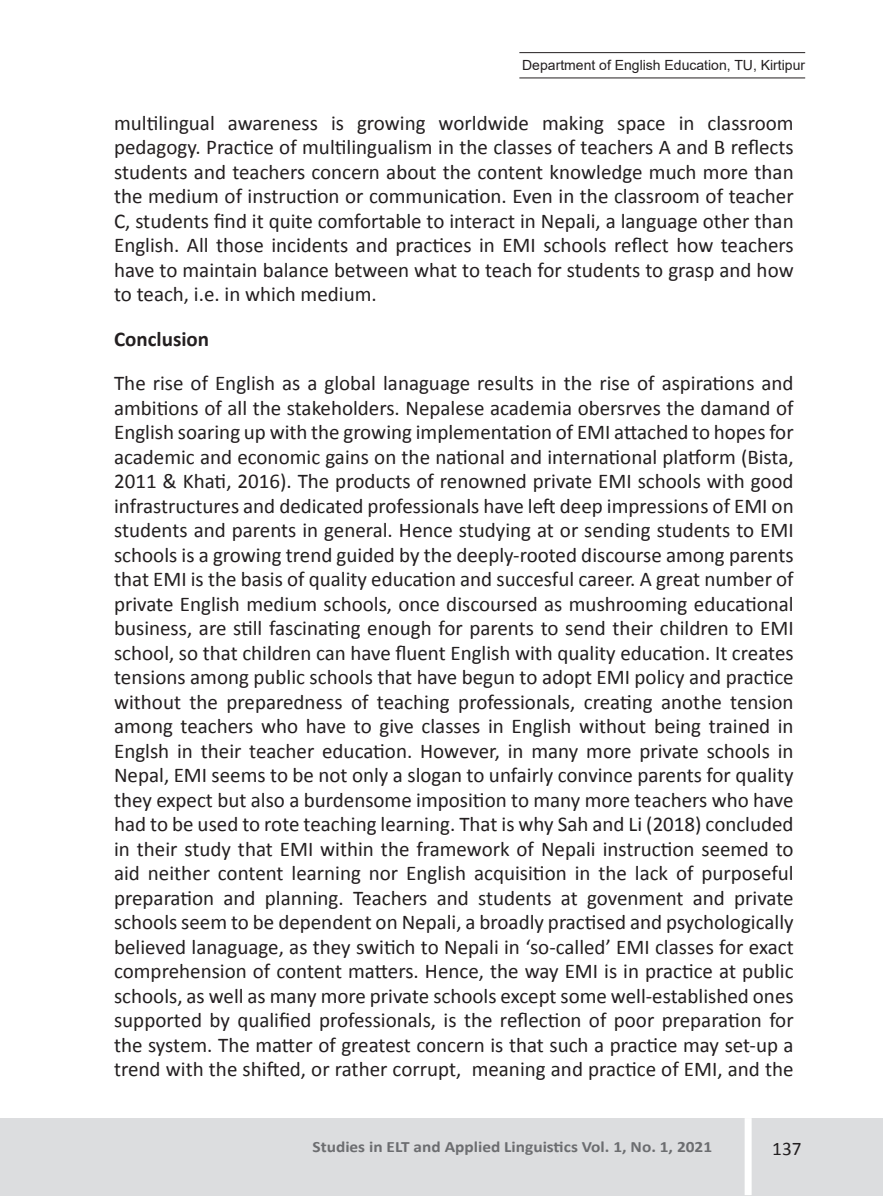
<style>
.page{position:relative;width:883px;height:1196px;background:#fff}
.page>*{position:absolute;margin:0;border:0;box-sizing:border-box;transform-origin:0 0}
.t1{font:21px/24.5px "Calibri";color:#231f20;text-align:justify}
.Sub_Heading{font:700 21px "Calibri";color:#231f20}
.t2{font:19.25px "Calibri";color:#231f20}
.t3{font:700 15.75px "Calibri";color:#6c6d70;scale:1.1 1}
.t4{font:14px "Arial";color:#231f20}
</style>
<div class="page">
<div style="left:0;top:1118px;width:883px;height:77px;background:#dcdddf"></div>
<div style="left:745px;top:1118px;width:7px;height:77px;background:#fff"></div>
<hr style="left:519px;top:77px;width:286px;height:1px;background:#231f20">
<hr style="left:519px;top:52px;width:286px;height:1px;background:#231f20">
<p class="t4" style="left:522px;top:55px;width:284px">Department of English Education, TU, Kirtipur</p>
<p class="t1" style="left:114px;top:111px;width:681px">multilingual awareness is growing worldwide making space in classroom pedagogy. Practice of multilingualism in the classes of teachers A and B reflects students and teachers concern about the content knowledge much more than the medium of instruction or communication. Even in the classroom of teacher C, students find it quite comfortable to interact in Nepali, a language other than English. All those incidents and practices in EMI schools reflect how teachers have to maintain balance between what to teach for students to grasp and how to teach, i.e. in which medium.</p>
<p class="Sub_Heading" style="left:114px;top:325px;width:97px">Conclusion</p>
<p class="t1" style="left:114px;top:371px;width:681px">The rise of English as a global lanaguage results in the rise of aspirations and ambitions of all the stakeholders. Nepalese academia obersrves the damand of English soaring up with the growing implementation of EMI attached to hopes for academic and economic gains on the national and international platform (Bista, 2011 &amp; Khati, 2016). The products of renowned private EMI schools with good infrastructures and dedicated professionals have left deep impressions of EMI on students and parents in general. Hence studying at or sending students to EMI schools is a growing trend guided by the deeply-rooted discourse among parents that EMI is the basis of quality education and succesful career. A great number of private English medium schools, once discoursed as mushrooming educational business, are still fascinating enough for parents to send their children to EMI school, so that children can have fluent English with quality education. It creates tensions among public schools that have begun to adopt EMI policy and practice without the preparedness of teaching professionals, creating anothe tension among teachers who have to give classes in English without being trained in Englsh in their teacher education. However, in many more private schools in Nepal, EMI seems to be not only a slogan to unfairly convince parents for quality they expect but also a burdensome imposition to many more teachers who have had to be used to rote teaching learning. That is why Sah and Li (2018) concluded in their study that EMI within the framework of Nepali instruction seemed to aid neither content learning nor English acquisition in the lack of purposeful preparation and planning. Teachers and students at govenment and private schools seem to be dependent on Nepali, a broadly practised and psychologically believed lanaguage, as they switich to Nepali in ‘so-called’ EMI classes for exact comprehension of content matters. Hence, the way EMI is in practice at public schools, as well as many more private schools except some well-established ones supported by qualified professionals, is the reflection of poor preparation for the system. The matter of greatest concern is that such a practice may set-up a trend with the shifted, or rather corrupt, meaning and practice of EMI, and the</p>
<p class="t3" style="left:313px;top:1136px;width:365px">Studies in ELT and Applied Linguistics Vol. 1, No. 1, 2021</p>
<p class="t2" style="left:772px;top:1136px;width:31px">137</p>
</div>
